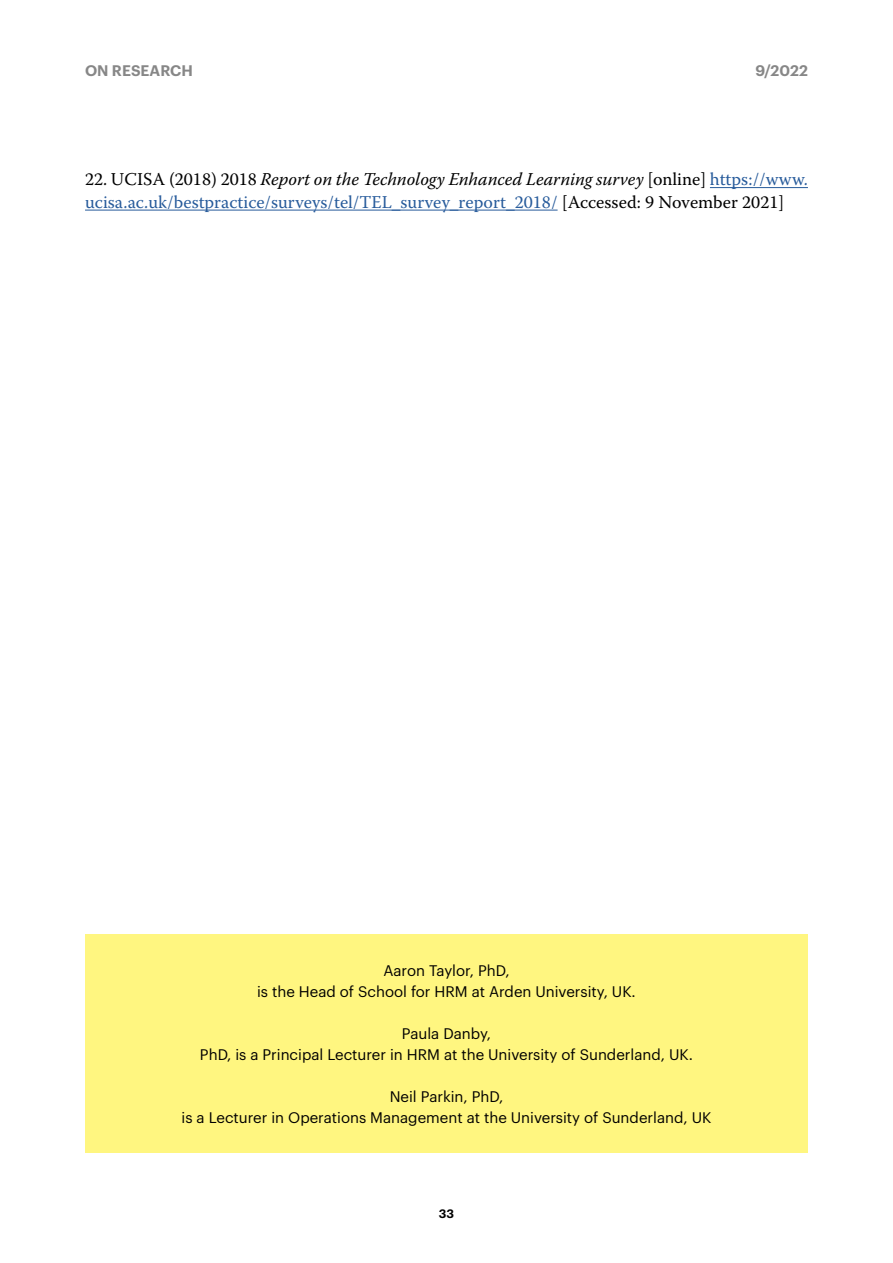
<style>
.page{position:relative;width:893px;height:1263px;background:#fff}
.page>*{position:absolute;margin:0;border:0;box-sizing:border-box;transform-origin:0 0}
.t1{font:18px/22.5px "Warnock Pro";color:#275b9b}
.t2{font:15px/21px "Graphik";color:#000;text-align:center}
.t3{font:600 15px "Graphik";color:#878787}
.t4{font:600 12px "Graphik";color:#000}
.s1{color:#000}
.s2{font-style:italic;color:#000}
</style>
<div class="page">
<hr style="left:710px;top:187px;width:98px;height:1px;background:#275b9b">
<hr style="left:85px;top:210px;width:473px;height:1px;background:#275b9b">
<div style="left:85px;top:934px;width:723px;height:219px;background:#fff680"></div>
<p class="t3" style="left:85px;top:59px;width:109px">ON RESEARCH</p>
<p class="t3" style="left:755px;top:59px;width:54px">9/2022</p>
<p class="t1" style="left:85px;top:168px;width:724px"><span class="s1">22. UCISA (2018) 2018</span> <span class="s2">Report on the Technology Enhanced Learning survey</span> <span class="s1">[online]</span> https://www. ucisa.ac.uk/bestpractice/surveys/tel/TEL_survey_report_2018/ <span class="s1">[Accessed: 9 November 2021]</span></p>
<p class="t2" style="left:257px;top:959px;width:380px">Aaron Taylor, PhD,<br>is the Head of School for HRM at Arden University, UK.</p>
<p class="t2" style="left:200px;top:1022px;width:494px">Paula Danby,<br>PhD, is a Principal Lecturer in HRM at the University of Sunderland, UK.</p>
<p class="t2" style="left:182px;top:1085px;width:531px">Neil Parkin, PhD,<br>is a Lecturer in Operations Management at the University of Sunderland, UK</p>
<p class="t4" style="left:439px;top:1204px;width:17px">33</p>
</div>
